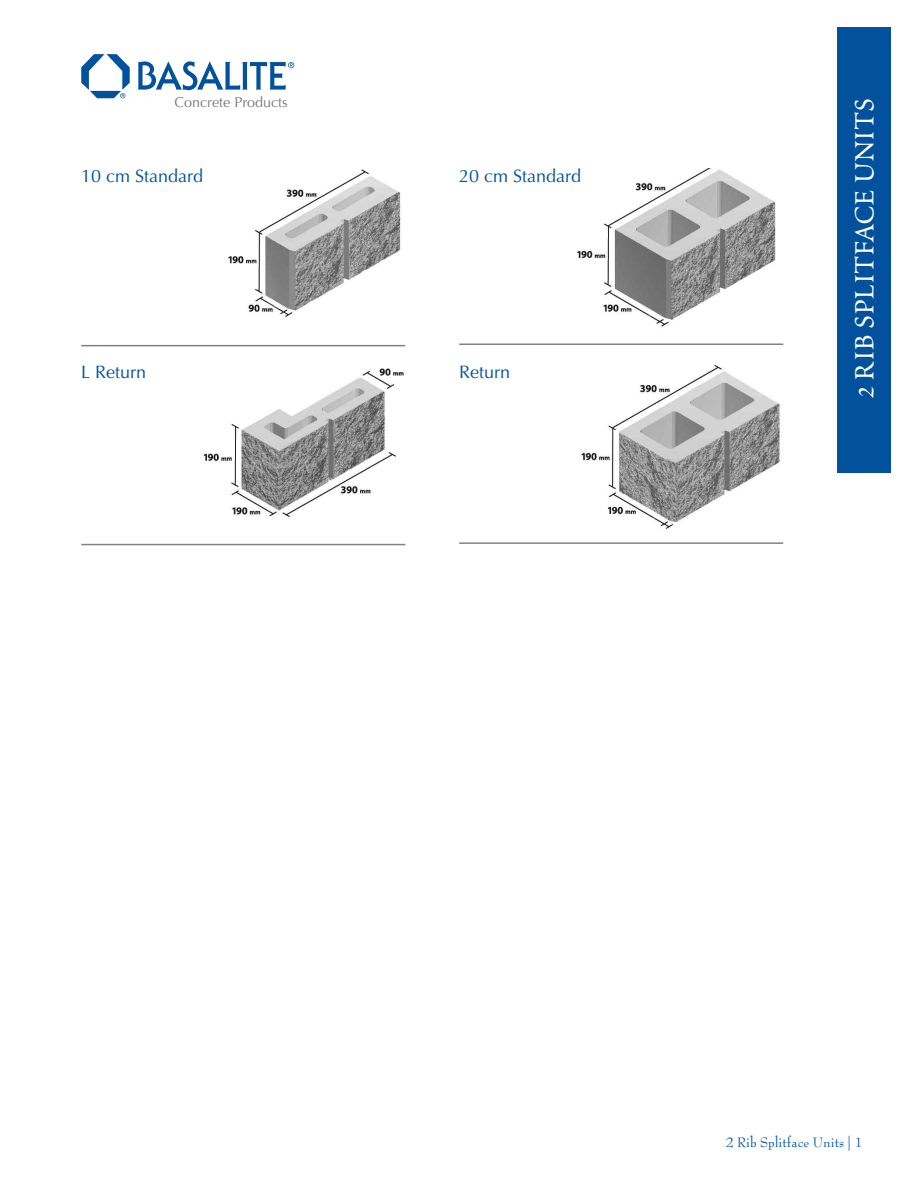
<style>
.page{position:relative;width:918px;height:1188px;background:#fff}
.page>*{position:absolute;margin:0;border:0;box-sizing:border-box;transform-origin:0 0}
.t1{font:36px "Poetica Chancery IV";color:#fff}
.t2{font:18px "Optima LT Std";color:#01519c}
.t3{font:15px "Bernhard Modern Std";color:#01519c}
.t4{font:14.4px "Optima LT Std";color:#78797c}
</style>
<div class="page">
<img style="left:153px;top:169px;width:252px;height:176px">
<img style="left:143px;top:346px;width:263px;height:171px">
<img style="left:556px;top:169px;width:227px;height:175px">
<img style="left:580px;top:365px;width:200px;height:164px">
<hr style="left:81px;top:345px;width:324px;height:1px;background:#808285">
<hr style="left:81px;top:544px;width:324px;height:1px;background:#808285">
<svg style="left:138px;top:61px;width:156px;height:29px"></svg>
<svg style="left:81px;top:54px;width:49px;height:44px"></svg>
<div style="left:837px;top:27px;width:54px;height:445px;background:#01519c"></div>
<hr style="left:459px;top:344px;width:324px;height:1px;background:#808285">
<hr style="left:459px;top:542px;width:324px;height:2px;background:#808285">
<p class="t4" style="left:175px;top:97px;width:115px">Concrete Products</p>
<h1 class="t1" style="left:848px;top:398px;width:301px;rotate:-90deg">2RIBSPLITFACEUNITS</h1>
<p class="t2" style="left:81px;top:168px;width:124px">10 cm Standard</p>
<p class="t2" style="left:459px;top:168px;width:124px">20 cm Standard</p>
<p class="t2" style="left:81px;top:364px;width:67px">L Return</p>
<p class="t2" style="left:459px;top:364px;width:53px">Return</p>
<p class="t3" style="left:726px;top:1136px;width:139px">2 Rib Splitface Units | 1</p>
</div>
